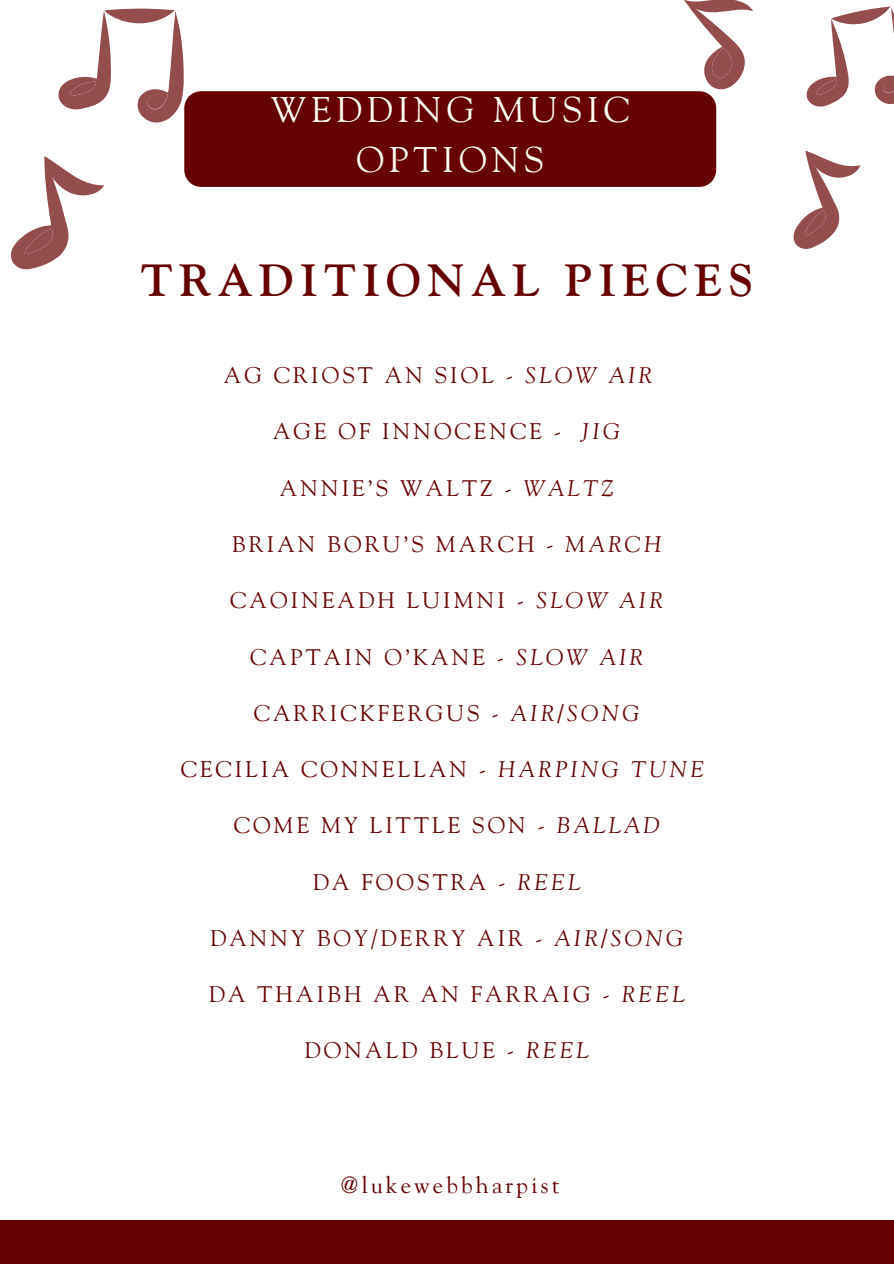
<style>
.page{position:relative;width:894px;height:1264px;background:#fff}
.page>*{position:absolute;margin:0;border:0;box-sizing:border-box;transform-origin:0 0}
.t1{font:700 45px "Goudy Std";letter-spacing:.135em;color:#600}
.t2{font:35.55px/49.5px "Goudy Std";letter-spacing:.135em;color:#fefef4;text-align:center}
.t3{font:23.25px "Goudy Std";letter-spacing:.135em;color:#600}
.t4{font:22.5px "Goudy Std";letter-spacing:.135em;color:#600}
.t5{font:italic 22.5px "Goudy Std";color:#600}
.s1{font-style:italic}
</style>
<div class="page">
<div style="left:0;top:1219px;width:893px;height:44px;background:#600"></div>
<div style="left:184px;top:91px;width:532px;height:96px;background:#600"></div>
<svg style="left:11px;top:156px;width:94px;height:114px"></svg>
<svg style="left:58px;top:8px;width:143px;height:119px"></svg>
<svg style="left:793px;top:150px;width:68px;height:99px"></svg>
<svg style="left:806px;top:6px;width:87px;height:101px"></svg>
<svg style="left:670px;top:0;width:83px;height:95px"></svg>
<p class="t2" style="left:271px;top:89px;width:360px">WEDDING MUSIC<br>OPTIONS</p>
<p class="t1" style="left:140px;top:262px;width:614px">TRADITIONAL PIECES</p>
<h1 class="t4" style="left:224px;top:366px;width:430px">AG CRIOST AN SIOL - <span class="s1">SLOW AIR</span></h1>
<h1 class="t4" style="left:273px;top:422px;width:349px">AGE OF INNOCENCE - <span class="s1">JIG</span></h1>
<h1 class="t4" style="left:280px;top:479px;width:335px">ANNIE’S WALTZ - <span class="s1">WALTZ</span></h1>
<h1 class="t4" style="left:232px;top:535px;width:431px">BRIAN BORU’S MARCH - <span class="s1">MARCH</span></h1>
<h1 class="t4" style="left:230px;top:591px;width:434px">CAOINEADH LUIMNI - <span class="s1">SLOW AIR</span></h1>
<h1 class="t4" style="left:250px;top:647px;width:394px">CAPTAIN O’KANE - <span class="s1">SLOW AIR</span></h1>
<h1 class="t4" style="left:253px;top:704px;width:387px">CARRICKFERGUS - <span class="s1">AIR/SONG</span></h1>
<h1 class="t4" style="left:181px;top:760px;width:525px">CECILIA CONNELLAN - <span class="s1">HARPING TUNE</span></h1>
<h1 class="t4" style="left:234px;top:816px;width:427px">COME MY LITTLE SON - <span class="s1">BALLAD</span></h1>
<h1 class="t4" style="left:313px;top:872px;width:269px">DA FOOSTRA - <span class="s1">REEL</span></h1>
<h1 class="t4" style="left:210px;top:929px;width:475px">DANNY BOY/DERRY AIR - <span class="s1">AIR/SONG</span></h1>
<h1 class="t4" style="left:209px;top:985px;width:477px">DA THAIBH AR AN FARRAIG - <span class="s1">REEL</span></h1>
<h1 class="t4" style="left:304px;top:1041px;width:211px">DONALD BLUE -</h1>
<h3 class="t5" style="left:526px;top:1041px;width:64px">REEL</h3>
<h2 class="t3" style="left:341px;top:1175px;width:220px">@lukewebbharpist</h2>
</div>
